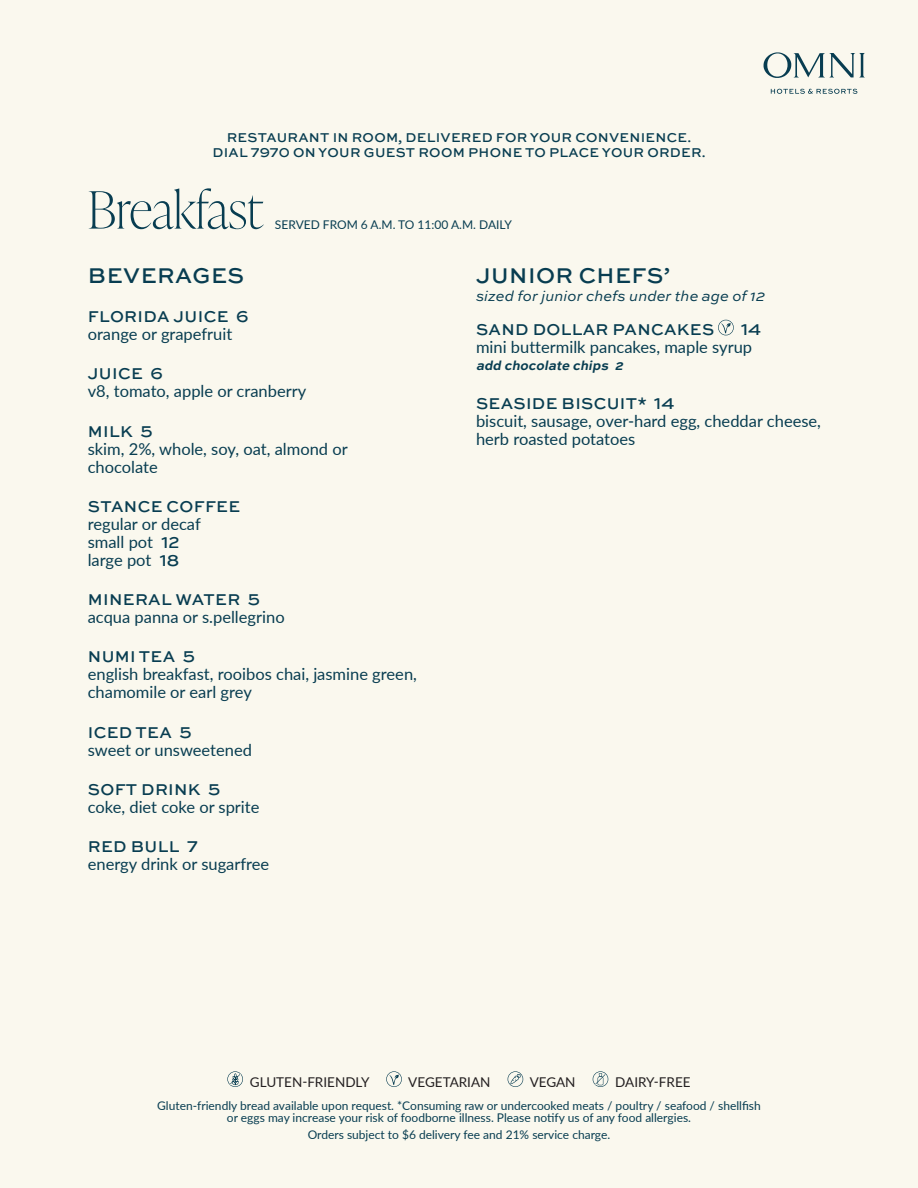
<style>
.page{position:relative;width:918px;height:1188px;background:#faf8ee}
.page>*{position:absolute;margin:0;border:0;box-sizing:border-box;transform-origin:0 0}
.t1{font:100 51.3px "Ivy Presto Display";color:#083d51}
.SUBHEAD{font:500 22.5px "Sweet Sans Pro";letter-spacing:.02em;color:#083d51}
.DESCRIPTION{font:16.5px/18px "Lato";color:#083d51}
.ITEM{font:500 16.5px "Sweet Sans Pro";letter-spacing:.02em;color:#083d51}
.MODIFIER{font:italic 15px "Sweet Sans Pro";color:#083d51}
.t2{font:500 13.5px/15px "Sweet Sans Pro";letter-spacing:.02em;color:#083d51;text-align:center}
.t3{font:13.5px "Lato";color:#231f20}
.ITEM-2{font:italic 700 13.5px "Sweet Sans Pro";color:#083d51}
.t4{font:12px/12px "Lato";color:#083d51;text-align:center}
.s1{font-family:"Sweet Sans Pro";font-weight:500}
</style>
<div class="page">
<svg style="left:764px;top:52px;width:101px;height:26px"></svg>
<svg style="left:771px;top:89px;width:86px;height:5px"></svg>
<svg style="left:227px;top:1071px;width:16px;height:16px"></svg>
<svg style="left:386px;top:1071px;width:16px;height:16px"></svg>
<svg style="left:508px;top:1071px;width:15px;height:16px"></svg>
<svg style="left:593px;top:1071px;width:15px;height:16px"></svg>
<svg style="left:718px;top:320px;width:16px;height:15px"></svg>
<p class="t2" style="left:212px;top:130px;width:495px">RESTAURANT IN ROOM, DELIVERED FOR YOUR CONVENIENCE.<br>DIAL 7970 ON YOUR GUEST ROOM PHONE TO PLACE YOUR ORDER.</p>
<p class="t1" style="left:88px;top:173px;width:177px">Breakfast</p>
<p class="t4" style="left:275px;top:218px;width:239px">SERVED FROM 6 A.M. TO 11:00 A.M. DAILY</p>
<p class="SUBHEAD" style="left:88px;top:259px;width:158px">BEVERAGES</p>
<p class="ITEM" style="left:88px;top:304px;width:162px">FLORIDA JUICE 6</p>
<p class="DESCRIPTION" style="left:88px;top:324px;width:146px">orange or grapefruit</p>
<p class="ITEM" style="left:88px;top:362px;width:76px">JUICE 6</p>
<p class="DESCRIPTION" style="left:88px;top:382px;width:220px">v8, tomato, apple or cranberry</p>
<p class="ITEM" style="left:88px;top:419px;width:66px">MILK 5</p>
<p class="DESCRIPTION" style="left:88px;top:439px;width:262px">skim, 2%, whole, soy, oat, almond or chocolate</p>
<p class="ITEM" style="left:88px;top:494px;width:154px">STANCE COFFEE</p>
<p class="DESCRIPTION" style="left:88px;top:514px;width:115px">regular or decaf</p>
<p class="DESCRIPTION" style="left:88px;top:532px;width:93px">small pot <span class="s1">12</span></p>
<p class="DESCRIPTION" style="left:88px;top:550px;width:93px">large pot <span class="s1">18</span></p>
<p class="ITEM" style="left:88px;top:588px;width:174px">MINERAL WATER 5</p>
<p class="DESCRIPTION" style="left:88px;top:607px;width:198px">acqua panna or s.pellegrino</p>
<p class="ITEM" style="left:88px;top:645px;width:109px">NUMI TEA 5</p>
<p class="DESCRIPTION" style="left:88px;top:665px;width:331px">english breakfast, rooibos chai, jasmine green, chamomile or earl grey</p>
<p class="ITEM" style="left:88px;top:720px;width:105px">ICED TEA 5</p>
<p class="DESCRIPTION" style="left:88px;top:740px;width:166px">sweet or unsweetened</p>
<p class="ITEM" style="left:88px;top:777px;width:134px">SOFT DRINK 5</p>
<p class="DESCRIPTION" style="left:88px;top:797px;width:173px">coke, diet coke or sprite</p>
<p class="ITEM" style="left:88px;top:835px;width:111px">RED BULL 7</p>
<p class="DESCRIPTION" style="left:88px;top:855px;width:183px">energy drink or sugarfree</p>
<p class="SUBHEAD" style="left:476px;top:259px;width:195px">JUNIOR CHEFS’</p>
<p class="MODIFIER" style="left:476px;top:285px;width:291px">sized for junior chefs under the age of 12</p>
<p class="ITEM" style="left:476px;top:318px;width:240px">SAND DOLLAR PANCAKES</p>
<p class="ITEM" style="left:741px;top:318px;width:22px">14</p>
<p class="DESCRIPTION" style="left:476px;top:338px;width:278px">mini buttermilk pancakes, maple syrup</p>
<p class="ITEM-2" style="left:476px;top:355px;width:152px">add chocolate chips 2</p>
<p class="ITEM" style="left:476px;top:391px;width:200px">SEASIDE BISCUIT* 14</p>
<p class="DESCRIPTION" style="left:476px;top:411px;width:347px">biscuit, sausage, over-hard egg, cheddar cheese, herb roasted potatoes</p>
<p class="t3" style="left:250px;top:1072px;width:121px">GLUTEN-FRIENDLY</p>
<p class="t3" style="left:408px;top:1072px;width:84px">VEGETARIAN</p>
<p class="t3" style="left:530px;top:1072px;width:47px">VEGAN</p>
<p class="t3" style="left:615px;top:1072px;width:77px">DAIRY-FREE</p>
<p class="t4" style="left:157px;top:1099px;width:605px">Gluten-friendly bread available upon request. *Consuming raw or undercooked meats / poultry / seafood / shellfish or eggs may increase your risk of foodborne illness. Please notify us of any food allergies.</p>
<p class="t4" style="left:308px;top:1128px;width:304px">Orders subject to $6 delivery fee and 21% service charge.</p>
</div>
